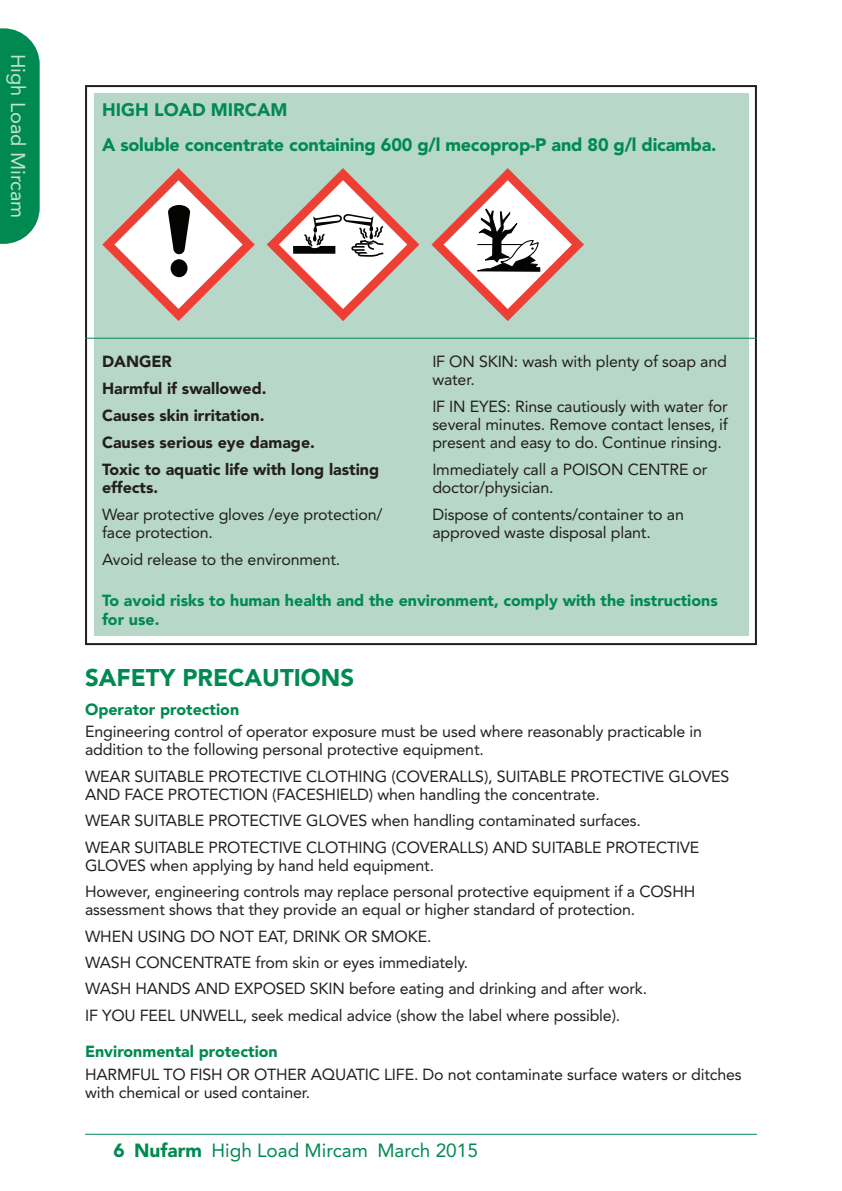
<style>
.page{position:relative;width:842px;height:1191px;background:#fff}
.page>*{position:absolute;margin:0;border:0;box-sizing:border-box;transform-origin:0 0}
.t1{font:900 24px "Avenir";color:#008a52}
.t2{font:20px "Avenir";color:#c5dfd1}
.t3{font:19px "Avenir";color:#008a52}
.t4{font:900 18px/35.4px "Avenir";letter-spacing:-.01em;color:#008a52}
.t5{font:16px/18px "Avenir";letter-spacing:-.01em;color:#231f20}
.t6{font:900 16px/19px "Avenir";color:#008a52}
.t7{font:900 16px/27px "Avenir";color:#231f20}
.s1{font-weight:900}
</style>
<div class="page">
<svg style="left:0;top:28px;width:40px;height:216px;background:#10915d"></svg>
<hr style="left:85px;top:1133px;width:672px;height:1px;background:#008a52">
<div style="left:94px;top:94px;width:654px;height:542px;background:#b7d7c8"></div>
<hr style="left:85px;top:338px;width:672px;height:1px;background:#008a52">
<svg style="left:102px;top:168px;width:153px;height:153px"></svg>
<svg style="left:267px;top:168px;width:152px;height:153px"></svg>
<svg style="left:431px;top:168px;width:153px;height:153px"></svg>
<p class="t2" style="left:26px;top:54px;width:166px;rotate:90deg">High Load Mircam</p>
<p class="t4" style="left:102px;top:93px;width:616px">HIGH LOAD MIRCAM<br>A soluble concentrate containing 600 g/l mecoprop-P and 80 g/l dicamba.</p>
<p class="t7" style="left:102px;top:349px;width:279px">DANGER<br>Harmful if swallowed.<br>Causes skin irritation.<br>Causes serious eye damage.<br>Toxic to aquatic life with long lasting</p>
<p class="t7" style="left:102px;top:475px;width:58px">effects.</p>
<p class="t5" style="left:102px;top:507px;width:282px">Wear protective gloves /eye protection/ face protection.</p>
<p class="t5" style="left:102px;top:552px;width:240px">Avoid release to the environment.</p>
<p class="t5" style="left:432px;top:354px;width:296px">IF ON SKIN: wash with plenty of soap and water.</p>
<p class="t5" style="left:432px;top:399px;width:297px;text-align:justify">IF IN EYES: Rinse cautiously with water for several minutes. Remove contact lenses, if present and easy to do. Continue rinsing.</p>
<p class="t5" style="left:432px;top:462px;width:277px">Immediately call a POISON CENTRE or doctor/physician.</p>
<p class="t5" style="left:432px;top:507px;width:253px">Dispose of contents/container to an approved waste disposal plant.</p>
<p class="t6" style="left:102px;top:592px;width:617px">To avoid risks to human health and the environment, comply with the instructions for use.</p>
<h1 class="t1" style="left:85px;top:667px;width:271px">SAFETY PRECAUTIONS</h1>
<p class="t6" style="left:85px;top:701px;width:156px">Operator protection</p>
<p class="t5" style="left:85px;top:724px;width:618px">Engineering control of operator exposure must be used where reasonably practicable in addition to the following personal protective equipment.</p>
<p class="t5" style="left:85px;top:768px;width:646px">WEAR SUITABLE PROTECTIVE CLOTHING (COVERALLS), SUITABLE PROTECTIVE GLOVES<br>AND FACE PROTECTION (FACESHIELD) when handling the concentrate.</p>
<p class="t5" style="left:85px;top:808px;width:616px;line-height:26.4px">WEAR SUITABLE PROTECTIVE GLOVES when handling contaminated surfaces.<br>WEAR SUITABLE PROTECTIVE CLOTHING (COVERALLS) AND SUITABLE PROTECTIVE</p>
<p class="t5" style="left:85px;top:853px;width:612px;line-height:26.4px">GLOVES when applying by hand held equipment.<br>However, engineering controls may replace personal protective equipment if a COSHH</p>
<p class="t5" style="left:85px;top:897px;width:564px;line-height:26.4px">assessment shows that they provide an equal or higher standard of protection.<br>WHEN USING DO NOT EAT, DRINK OR SMOKE.<br>WASH CONCENTRATE from skin or eyes immediately.<br>WASH HANDS AND EXPOSED SKIN before eating and drinking and after work.<br>IF YOU FEEL UNWELL, seek medical advice (show the label where possible).</p>
<p class="t6" style="left:85px;top:1043px;width:194px">Environmental protection</p>
<p class="t5" style="left:85px;top:1066px;width:658px">HARMFUL TO FISH OR OTHER AQUATIC LIFE. Do not contaminate surface waters or ditches with chemical or used container.</p>
<p class="t3" style="left:113px;top:1142px;width:366px"><span class="s1">6 Nufarm</span> High Load Mircam March 2015</p>
</div>
